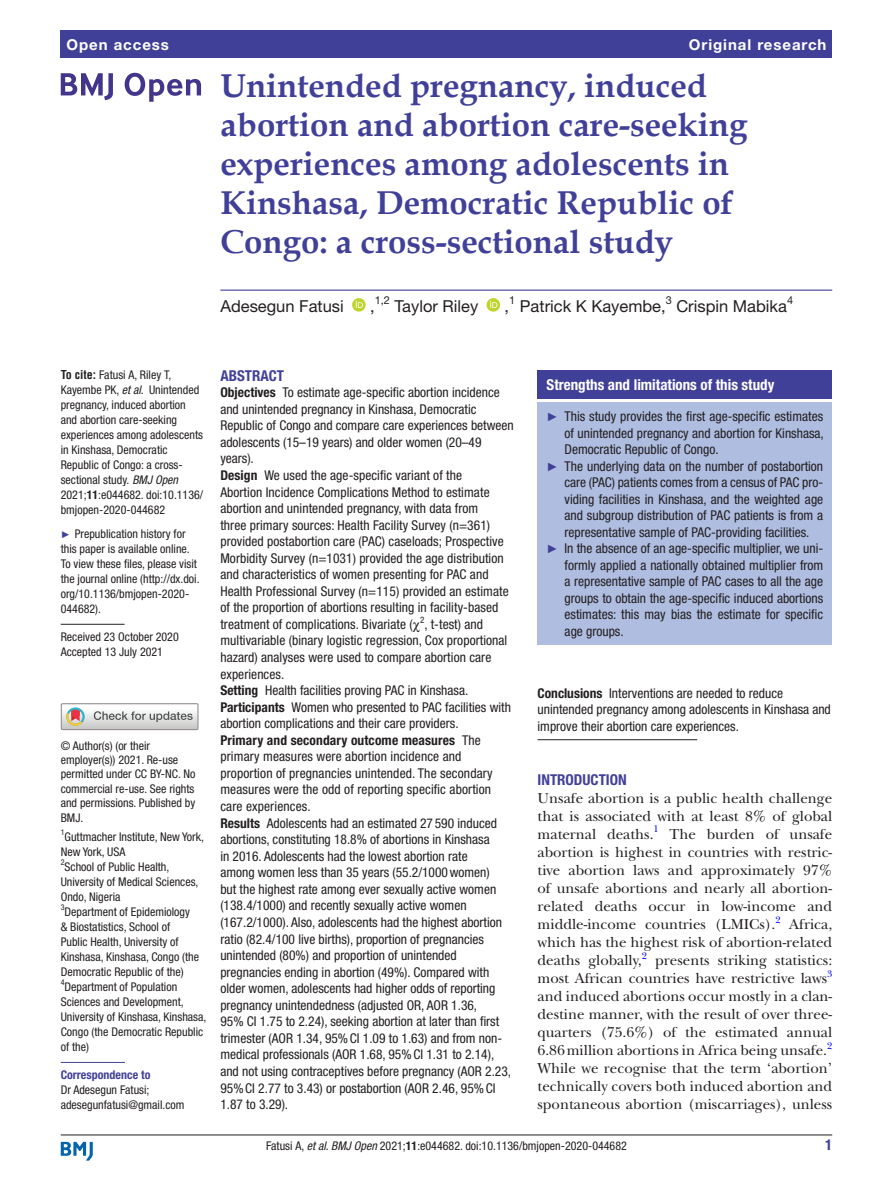
<style>
.page{position:relative;width:893px;height:1191px;background:#fff}
.page>*{position:absolute;margin:0;border:0;box-sizing:border-box;transform-origin:0 0}
.t1{font:700 33px/39px "Book Antiqua";color:#414099}
.t2{font:16.5px "Helvetica Neue LT Std";color:#231f20}
.t3{font:15px/18px "New Baskerville";color:#231f20;text-align:justify}
.t4{font:700 condensed 15px "Helvetica Neue LT Std";color:#fff}
.t5{font:700 15px "Helvetica Neue LT Std";letter-spacing:.065em;color:#fff}
.t6{font:700 condensed 15px "Helvetica Neue LT Std";color:#414099}
.t7{font:condensed 13.5px/16.5px "Helvetica Neue LT Std";color:#231f20}
.t8{font:condensed 12px/15px "Helvetica Neue LT Std";color:#231f20}
.t9{font:700 condensed 12px "Helvetica Neue LT Std";color:#414099}
.t10{font:10.95px "Helvetica Neue LT Std";color:#231f20}
.t11{font:9.9px "New Baskerville";color:#00f}
.t12{font:condensed 9px "Helvetica Neue LT Std";color:#231f20}
.t13{font:condensed 7.95px "Helvetica Neue LT Std";color:#231f20}
.s1{font-family:"Helvetica LT Std";font-weight:700}
.s2{font-style:italic}
.s3{font-weight:700}
.s4{font-family:"Arial";font-stretch:normal;font-size:9.75px;color:#414099}
.s5{font-family:"Arial";font-stretch:normal;font-size:12px;color:#414099}
</style>
<div class="page">
<hr style="left:61px;top:1134px;width:771px;height:1px;background:#231f20">
<svg style="left:61px;top:1141px;width:32px;height:19px"></svg>
<div style="left:61px;top:31px;width:771px;height:27px;background:#414099"></div>
<hr style="left:220px;top:289px;width:612px;height:2px;background:#414099">
<svg style="left:352px;top:298px;width:14px;height:14px"></svg>
<svg style="left:487px;top:298px;width:13px;height:14px"></svg>
<hr style="left:61px;top:624px;width:64px;height:1px;background:#231f20">
<hr style="left:61px;top:1062px;width:64px;height:1px;background:#414099">
<svg style="left:61px;top:73px;width:52px;height:27px"></svg>
<svg style="left:125px;top:73px;width:76px;height:29px"></svg>
<div style="left:61px;top:703px;width:138px;height:27px;border:1px solid #969090"></div>
<svg style="left:61px;top:703px;width:137px;height:26px"></svg>
<hr style="left:538px;top:739px;width:159px;height:1px;background:#231f20">
<div style="left:538px;top:370px;width:294px;height:29px;background:#414099"></div>
<div style="left:538px;top:403px;width:294px;height:242px;background:#afbde1"></div>
<p class="t5" style="left:66px;top:35px;width:104px">Open access</p>
<p class="t5" style="left:689px;top:35px;width:139px">Original research</p>
<h1 class="t1" style="left:220px;top:66px;width:529px">Unintended pregnancy, induced abortion and abortion care-seeking experiences among adolescents in Kinshasa, Democratic Republic of Congo: a cross-sectional study</h1>
<p class="t2" style="left:220px;top:296px;width:125px">Adesegun Fatusi</p>
<p class="t2" style="left:370px;top:296px;width:6px">,</p>
<p class="t10" style="left:375px;top:294px;width:17px">1,2</p>
<p class="t2" style="left:395px;top:296px;width:85px">Taylor Riley</p>
<p class="t2" style="left:505px;top:296px;width:6px">,</p>
<p class="t10" style="left:509px;top:294px;width:8px">1</p>
<p class="t2" style="left:520px;top:296px;width:147px">Patrick K Kayembe,</p>
<p class="t10" style="left:666px;top:294px;width:8px">3</p>
<p class="t2" style="left:676px;top:296px;width:112px">Crispin Mabika</p>
<p class="t10" style="left:787px;top:294px;width:8px">4</p>
<p class="t8" style="left:61px;top:367px;width:144px"><span class="s1">To cite:</span> Fatusi A, Riley T,<br>Kayembe PK, <span class="s2">et al</span>. Unintended pregnancy, induced abortion and abortion care-seeking experiences among adolescents in Kinshasa, Democratic<br>Republic of Congo: a cross&shy;sectional study. <span class="s2">BMJ Open<br></span>2021;<span class="s3">11</span>:e044682. doi:10.1136/ bmjopen-2020-044682</p>
<p class="t8" style="left:61px;top:526px;width:140px"><span class="s4">►</span> Prepublication history for this paper is available online.<br>To view these files, please visit the journal online (http://dx.doi. org/10.1136/bmjopen-2020-<br>044682).</p>
<p class="t8" style="left:61px;top:629px;width:120px">Received 23 October 2020<br>Accepted 13 July 2021</p>
<p class="t8" style="left:61px;top:738px;width:136px;line-height:14.4px">© Author(s) (or their employer(s)) 2021. Re-use permitted under CC BY-NC. No commercial re-use. See rights and permissions. Published by<br>BMJ.</p>
<p class="t13" style="left:61px;top:828px;width:5px">1</p>
<p class="t8" style="left:61px;top:829px;width:145px;text-indent:4px">Guttmacher Institute, New York,<br>New York, USA</p>
<p class="t13" style="left:61px;top:858px;width:5px">2</p>
<p class="t8" style="left:61px;top:859px;width:139px;text-indent:4px">School of Public Health,<br>University of Medical Sciences,<br>Ondo, Nigeria</p>
<p class="t13" style="left:61px;top:903px;width:5px">3</p>
<p class="t8" style="left:61px;top:904px;width:140px;text-indent:4px">Department of Epidemiology &amp; Biostatistics, School of<br>Public Health, University of<br>Kinshasa, Kinshasa, Congo (the<br>Democratic Republic of the)</p>
<p class="t13" style="left:61px;top:978px;width:5px">4</p>
<p class="t8" style="left:61px;top:979px;width:147px;text-indent:4px">Department of Population<br>Sciences and Development,<br>University of Kinshasa, Kinshasa,<br>Congo (the Democratic Republic of the)</p>
<p class="t9" style="left:61px;top:1067px;width:91px">Correspondence to</p>
<p class="t8" style="left:61px;top:1082px;width:125px">Dr Adesegun Fatusi; adesegunfatusi@gmail.com</p>
<p class="t6" style="left:220px;top:366px;width:65px">ABSTRACT</p>
<p class="t7" style="left:220px;top:384px;width:295px"><span class="s3">Objectives</span> To estimate age-specific abortion incidence and unintended pregnancy in Kinshasa, Democratic Republic of Congo and compare care experiences between adolescents (15–19 years) and older women (20–49 years).<br><span class="s3">Design</span> We used the age-specific variant of the<br>Abortion Incidence Complications Method to estimate abortion and unintended pregnancy, with data from<br>three primary sources: Health Facility Survey (n=361) provided postabortion care (PAC) caseloads; Prospective Morbidity Survey (n=1031) provided the age distribution and characteristics of women presenting for PAC and Health Professional Survey (n=115) provided an estimate of the proportion of abortions resulting in facility-based treatment of complications. Bivariate (</p>
<p class="t12" style="left:420px;top:614px;width:6px">2</p>
<p class="t7" style="left:220px;top:616px;width:292px;text-indent:204px">, t-test) and multivariable (binary logistic regression, Cox proportional hazard) analyses were used to compare abortion care experiences.<br><span class="s3">Setting</span> Health facilities proving PAC in Kinshasa.<br><span class="s3">Participants</span> Women who presented to PAC facilities with abortion complications and their care providers.<br><span class="s3">Primary and secondary outcome measures</span> The primary measures were abortion incidence and proportion of pregnancies unintended. The secondary measures were the odd of reporting specific abortion care experiences.<br><span class="s3">Results</span> Adolescents had an estimated 27 590 induced abortions, constituting 18.8% of abortions in Kinshasa<br>in 2016. Adolescents had the lowest abortion rate<br>among women less than 35 years (55.2/1000women)<br>but the highest rate among ever sexually active women (138.4/1000) and recently sexually active women (167.2/1000). Also, adolescents had the highest abortion ratio (82.4/100 live births), proportion of pregnancies unintended (80%) and proportion of unintended pregnancies ending in abortion (49%). Compared with older women, adolescents had higher odds of reporting pregnancy unintendedness (adjusted OR, AOR 1.36,<br>95% CI 1.75 to 2.24), seeking abortion at later than first trimester (AOR 1.34, 95%CI 1.09 to 1.63) and from non&shy;medical professionals (AOR 1.68, 95%CI 1.31 to 2.14), and not using contraceptives before pregnancy (AOR 2.23, 95%CI 2.77 to 3.43) or postabortion (AOR 2.46, 95%CI 1.87 to 3.29).</p>
<p class="t4" style="left:547px;top:375px;width:229px">Strengths and limitations of this study</p>
<p class="t7" style="left:547px;top:408px;width:278px"><span class="s5">►</span> This study provides the first age-specific estimates</p>
<p class="t7" style="left:565px;top:425px;width:261px">of unintended pregnancy and abortion for Kinshasa,</p>
<p class="t7" style="left:565px;top:441px;width:156px">Democratic Republic of Congo.</p>
<p class="t7" style="left:547px;top:458px;width:278px"><span class="s5">►</span> The underlying data on the number of postabortion</p>
<p class="t7" style="left:565px;top:474px;width:260px">care (PAC) patients comes from a census of PAC pro-</p>
<p class="t7" style="left:565px;top:491px;width:260px">viding facilities in Kinshasa, and the weighted age</p>
<p class="t7" style="left:565px;top:507px;width:260px">and subgroup distribution of PAC patients is from a</p>
<p class="t7" style="left:565px;top:524px;width:246px">representative sample of PAC-providing facilities.</p>
<p class="t7" style="left:547px;top:540px;width:278px"><span class="s5">►</span> In the absence of an age-specific multiplier, we uni-</p>
<p class="t7" style="left:565px;top:557px;width:260px">formly applied a nationally obtained multiplier from</p>
<p class="t7" style="left:565px;top:573px;width:260px">a representative sample of PAC cases to all the age</p>
<p class="t7" style="left:565px;top:590px;width:260px">groups to obtain the age-specific induced abortions</p>
<p class="t7" style="left:565px;top:606px;width:260px">estimates: this may bias the estimate for specific</p>
<p class="t7" style="left:565px;top:623px;width:61px">age groups.</p>
<p class="t7" style="left:538px;top:684px;width:295px"><span class="s3">Conclusions</span> Interventions are needed to reduce unintended pregnancy among adolescents in Kinshasa and improve their abortion care experiences.</p>
<p class="t6" style="left:538px;top:770px;width:91px">INTRODUCTION</p>
<p class="t3" style="left:538px;top:789px;width:296px">Unsafe abortion is a public health challenge that is associated with at least 8% of global maternal deaths.</p>
<p class="t11" style="left:654px;top:823px;width:7px">1</p>
<p class="t3" style="left:538px;top:825px;width:296px;text-indent:132px">The burden of unsafe abortion is highest in countries with restric&shy;tive abortion laws and approximately 97% of unsafe abortions and nearly all abortion&shy;related deaths occur in low-income and middle-income countries (LMICs).</p>
<p class="t11" style="left:775px;top:913px;width:7px">2</p>
<p class="t3" style="left:538px;top:915px;width:296px;text-indent:252px">Africa, which has the highest risk of abortion-related deaths globally,</p>
<p class="t11" style="left:642px;top:949px;width:7px">2</p>
<p class="t3" style="left:538px;top:951px;width:296px;text-indent:118px">presents striking statistics: most African countries have restrictive laws</p>
<p class="t11" style="left:827px;top:967px;width:7px">3</p>
<p class="t3" style="left:538px;top:987px;width:296px">and induced abortions occur mostly in a clan&shy;destine manner, with the result of over three&shy;quarters (75.6%) of the estimated annual 6.86million abortions in Africa being unsafe.</p>
<p class="t11" style="left:827px;top:1039px;width:7px">2</p>
<p class="t3" style="left:538px;top:1059px;width:296px">While we recognise that the term ‘abortion’ technically covers both induced abortion and spontaneous abortion (miscarriages), unless</p>
<p class="t8" style="left:266px;top:1137px;width:362px">Fatusi A, <span class="s2">et al</span>. <span class="s2">BMJ Open</span> 2021;<span class="s3">11</span>:e044682. doi:10.1136/bmjopen-2020-044682</p>
<p class="t6" style="left:825px;top:1135px;width:9px">1</p>
</div>
